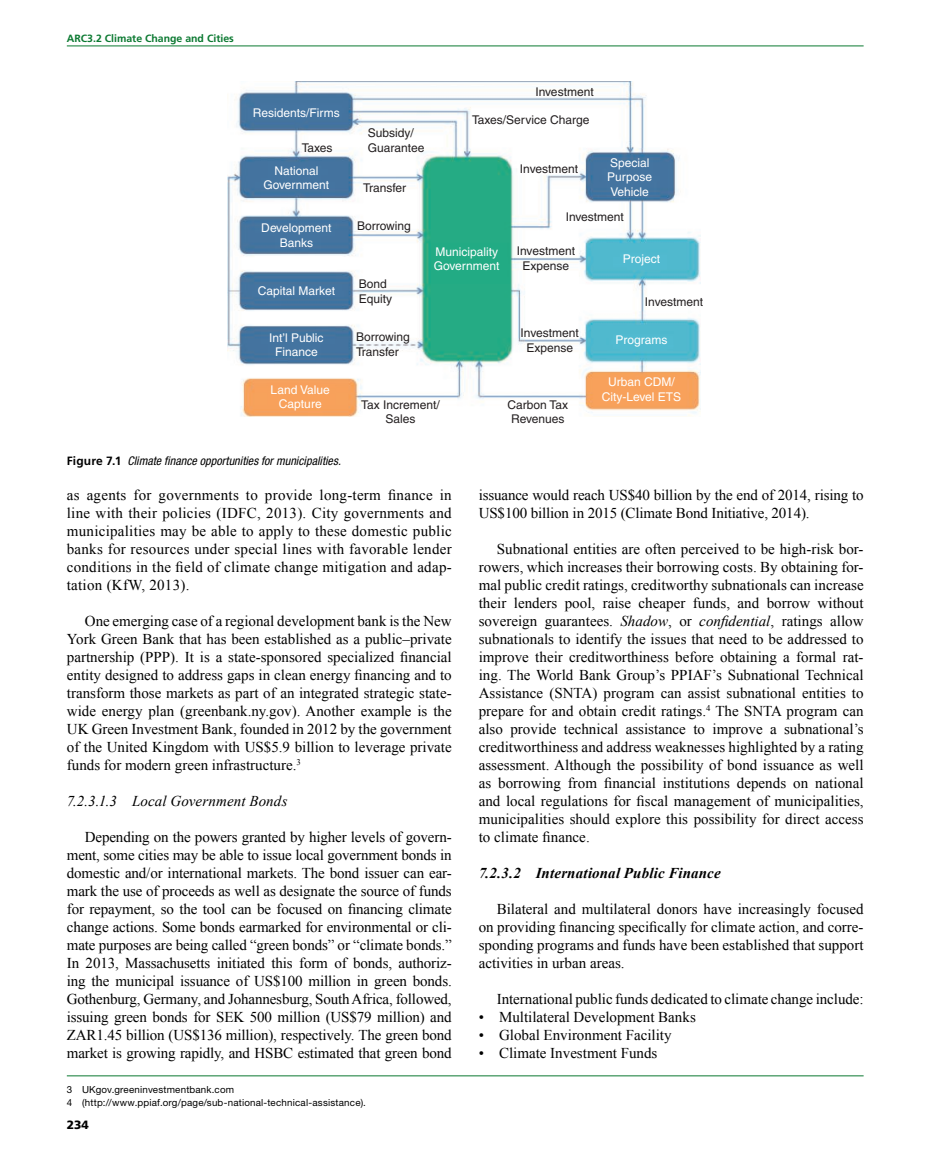
<style>
.page{position:relative;width:932px;height:1174px;background:#fff}
.page>*{position:absolute;margin:0;border:0;box-sizing:border-box;transform-origin:0 0}
.t1{font:15px/18px "Times New Roman";color:#000;text-align:justify}
.t2{font:italic 700 15px "Times New Roman";letter-spacing:.01em;color:#000}
.t3{font:italic 15px "Times New Roman";letter-spacing:.01em;color:#000}
.t4{font:12px/15px "Helvetica";color:#231f20;text-align:center}
.t5{font:12px/14.4px "Helvetica";color:#fff;text-align:center}
.t6{font:italic condensed 12px "Helvetica Neue LT Std";letter-spacing:.005em;color:#000}
.t7{font:900 12px "Frutiger LT Std";color:#000}
.t8{font:700 10.5px "Frutiger LT Std";color:#0b7931}
.t9{font:9.75px/12.8px "Helvetica Neue LT Std";letter-spacing:.02em;color:#000}
.s1{font-family:"Frutiger LT Std";font-weight:700;font-style:normal;font-stretch:normal}
.s2{font-style:italic}
</style>
<div class="page">
<hr style="left:67px;top:46px;width:796px;height:1px;background:#0b7931">
<img style="left:227px;top:81px;width:472px;height:335px">
<hr style="left:67px;top:1075px;width:796px;height:1px;background:#0b7931">
<p class="t8" style="left:67px;top:32px;width:168px">ARC3.2 Climate Change and Cities</p>
<p class="t5" style="left:253px;top:105px;width:88px">Residents/Firms</p>
<p class="t4" style="left:301px;top:140px;width:32px">Taxes</p>
<p class="t5" style="left:263px;top:163px;width:67px">National<br>Government</p>
<p class="t5" style="left:261px;top:221px;width:72px">Development<br>Banks</p>
<p class="t5" style="left:257px;top:283px;width:79px">Capital Market</p>
<p class="t5" style="left:269px;top:330px;width:56px">Int’l Public<br>Finance</p>
<p class="t5" style="left:270px;top:382px;width:61px">Land Value<br>Capture</p>
<p class="t6" style="left:67px;top:454px;width:275px"><span class="s1">Figure 7.1</span> Climate finance opportunities for municipalities.</p>
<p class="t4" style="left:367px;top:126px;width:58px;line-height:14.4px;text-align:left">Subsidy/<br>Guarantee</p>
<p class="t4" style="left:363px;top:180px;width:44px">Transfer</p>
<p class="t4" style="left:357px;top:219px;width:55px">Borrowing</p>
<p class="t4" style="left:359px;top:276px;width:35px;text-align:left">Bond<br>Equity</p>
<p class="t4" style="left:356px;top:329px;width:55px;text-align:left">Borrowing<br>Transfer</p>
<p class="t4" style="left:535px;top:84px;width:60px">Investment</p>
<p class="t4" style="left:472px;top:112px;width:119px">Taxes/Service Charge</p>
<p class="t4" style="left:520px;top:161px;width:60px">Investment</p>
<p class="t5" style="left:607px;top:155px;width:47px;text-align:left">Special<br>Purpose<br>Vehicle</p>
<p class="t4" style="left:565px;top:209px;width:60px">Investment</p>
<p class="t5" style="left:433px;top:244px;width:67px;text-align:left">Municipality<br>Government</p>
<p class="t4" style="left:516px;top:244px;width:60px">Investment<br>Expense</p>
<p class="t4" style="left:520px;top:325px;width:60px">Investment<br>Expense</p>
<p class="t5" style="left:622px;top:252px;width:39px">Project</p>
<p class="t4" style="left:644px;top:295px;width:60px">Investment</p>
<p class="t5" style="left:615px;top:333px;width:53px">Programs</p>
<p class="t4" style="left:361px;top:397px;width:80px;line-height:14.4px">Tax Increment/<br>Sales</p>
<p class="t4" style="left:507px;top:397px;width:62px;line-height:14.4px">Carbon Tax<br>Revenues</p>
<p class="t5" style="left:601px;top:375px;width:81px">Urban CDM/<br>City-Level ETS</p>
<p class="t1" style="left:67px;top:486px;width:386px">as agents for governments to provide long-term finance in line with their policies (IDFC, 2013). City governments and municipalities may be able to apply to these domestic public banks for resources under special lines with favorable lender conditions in the field of climate change mitigation and adap&shy;tation (KfW, 2013).</p>
<p class="t1" style="left:67px;top:612px;width:386px;text-indent:18px">One emerging case of a regional development bank is the New York Green Bank that has been established as a public–private partnership (PPP). It is a state-sponsored specialized financial entity designed to address gaps in clean energy financing and to transform those markets as part of an integrated strategic state&shy;wide energy plan (greenbank.ny.gov). Another example is the UK Green Investment Bank, founded in 2012 by the government of the United Kingdom with US$5.9 billion to leverage private funds for modern green infrastructure.<sup>3</sup></p>
<p class="t3" style="left:67px;top:791px;width:222px">7.2.3.1.3 Local Government Bonds</p>
<p class="t1" style="left:67px;top:828px;width:386px;text-indent:18px">Depending on the powers granted by higher levels of govern&shy;ment, some cities may be able to issue local government bonds in domestic and/or international markets. The bond issuer can ear&shy;mark the use of proceeds as well as designate the source of funds for repayment, so the tool can be focused on financing climate change actions. Some bonds earmarked for environmental or cli&shy;mate purposes are being called “green bonds” or “climate bonds.” In 2013, Massachusetts initiated this form of bonds, authoriz&shy;ing the municipal issuance of US$100 million in green bonds.<br>Gothenburg, Germany, and Johannesburg, South Africa, followed, issuing green bonds for SEK 500 million (US$79 million) and ZAR1.45 billion (US$136 million), respectively. The green bond market is growing rapidly, and HSBC estimated that green bond</p>
<p class="t9" style="left:67px;top:1083px;width:300px">3 UKgov.greeninvestmentbank.com<br>4 (http://www.ppiaf.org/page/sub-national-technical-assistance).</p>
<p class="t7" style="left:67px;top:1117px;width:24px">234</p>
<p class="t1" style="left:478px;top:486px;width:386px">issuance would reach US$40 billion by the end of 2014, rising to<br>US$100 billion in 2015 (Climate Bond Initiative, 2014).</p>
<p class="t1" style="left:478px;top:540px;width:386px;text-indent:18px">Subnational entities are often perceived to be high-risk bor&shy;rowers, which increases their borrowing costs. By obtaining for&shy;mal public credit ratings, creditworthy subnationals can increase their lenders pool, raise cheaper funds, and borrow without sovereign guarantees. <span class="s2">Shadow</span>, or <span class="s2">confidential</span>, ratings allow subnationals to identify the issues that need to be addressed to improve their creditworthiness before obtaining a formal rat&shy;ing. The World Bank Group’s PPIAF’s Subnational Technical Assistance (SNTA) program can assist subnational entities to prepare for and obtain credit ratings.<sup>4</sup> The SNTA program can also provide technical assistance to improve a subnational’s creditworthiness and address weaknesses highlighted by a rating assessment. Although the possibility of bond issuance as well as borrowing from financial institutions depends on national and local regulations for fiscal management of municipalities, municipalities should explore this possibility for direct access to climate finance.</p>
<p class="t2" style="left:478px;top:863px;width:243px">7.2.3.2 International Public Finance</p>
<p class="t1" style="left:478px;top:900px;width:386px;text-indent:18px">Bilateral and multilateral donors have increasingly focused on providing financing specifically for climate action, and corre&shy;sponding programs and funds have been established that support activities in urban areas.</p>
<p class="t1" style="left:496px;top:990px;width:368px">International public funds dedicated to climate change include:</p>
<p class="t1" style="left:478px;top:1008px;width:218px">• Multilateral Development Banks</p>
<p class="t1" style="left:478px;top:1026px;width:194px">• Global Environment Facility</p>
<p class="t1" style="left:478px;top:1044px;width:180px">• Climate Investment Funds</p>
</div>
